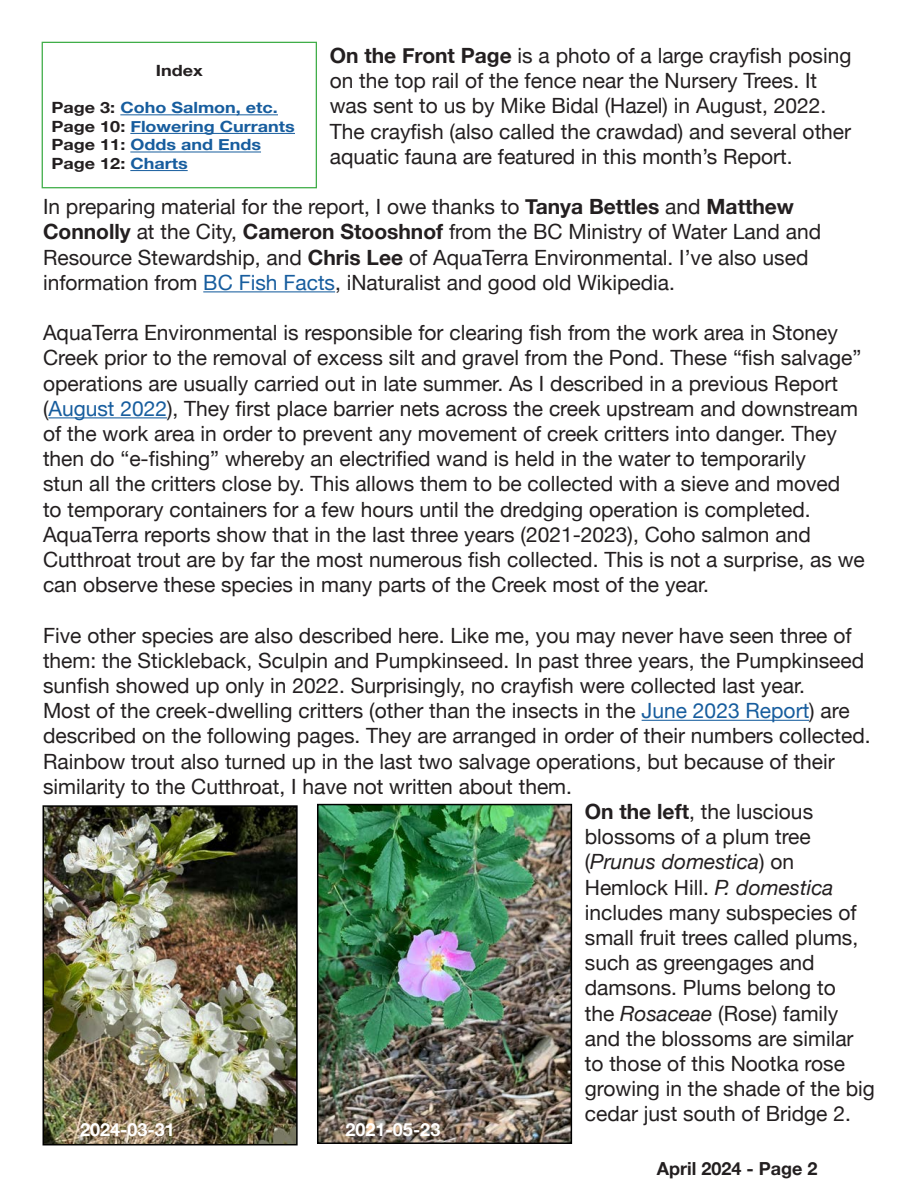
<style>
.page{position:relative;width:918px;height:1188px;background:#fff}
.page>*{position:absolute;margin:0;border:0;box-sizing:border-box;transform-origin:0 0}
.t1{font:21px/25.2px "Helvetica Neue";color:#231f20}
.t2{font:italic 21px "Helvetica Neue";color:#231f20}
.t3{font:700 18px "Helvetica Neue";color:#fff}
.t4{font:700 18px "Helvetica Neue";color:#231f20}
.t5{font:700 15.45px/18.6px "Helvetica Neue";color:#175d9e;scale:1.16 1}
.t6{font:700 15.45px "Helvetica Neue";color:#231f20;scale:1.16 1}
.s1{font-weight:700}
.s2{color:#175d9e}
.s3{font-style:normal}
.s4{font-style:italic}
.s5{color:#231f20}
</style>
<div class="page">
<hr style="left:203px;top:291px;width:132px;height:1px;background:#175d9e">
<hr style="left:48px;top:417px;width:119px;height:1px;background:#175d9e">
<hr style="left:642px;top:720px;width:167px;height:1px;background:#175d9e">
<img style="left:320px;top:807px;width:249px;height:334px">
<div style="left:317px;top:804px;width:255px;height:340px;border:2px solid #000"></div>
<hr style="left:120px;top:114px;width:158px;height:1px;background:#175d9e">
<hr style="left:130px;top:133px;width:165px;height:1px;background:#175d9e">
<hr style="left:130px;top:152px;width:131px;height:1px;background:#175d9e">
<hr style="left:130px;top:170px;width:58px;height:1px;background:#175d9e">
<div style="left:42px;top:42px;width:275px;height:146px;border:1px solid #40ae49"></div>
<img style="left:46px;top:808px;width:249px;height:334px">
<div style="left:43px;top:805px;width:255px;height:340px;border:2px solid #000"></div>
<p class="t1" style="left:330px;top:44px;width:523px"><span class="s1">On the Front Page</span> is a photo of a large crayfish posing on the top rail of the fence near the Nursery Trees. It was sent to us by Mike Bidal (Hazel) in August, 2022.<br>The crayfish (also called the crawdad) and several other aquatic fauna are featured in this month’s Report.</p>
<p class="t1" style="left:43px;top:195px;width:780px">In preparing material for the report, I owe thanks to <span class="s1">Tanya Bettles</span> and <span class="s1">Matthew Connolly</span> at the City, <span class="s1">Cameron Stooshnof</span> from the BC Ministry of Water Land and Resource Stewardship, and <span class="s1">Chris Lee</span> of AquaTerra Environmental. I’ve also used information from <span class="s2">BC Fish Facts</span>, iNaturalist and good old Wikipedia.</p>
<p class="t1" style="left:43px;top:321px;width:823px">AquaTerra Environmental is responsible for clearing fish from the work area in Stoney Creek prior to the removal of excess silt and gravel from the Pond. These “fish salvage” operations are usually carried out in late summer. As I described in a previous Report (<span class="s2">August 2022</span>), They first place barrier nets across the creek upstream and downstream of the work area in order to prevent any movement of creek critters into danger. They then do “e-fishing” whereby an electrified wand is held in the water to temporarily<br>stun all the critters close by. This allows them to be collected with a sieve and moved<br>to temporary containers for a few hours until the dredging operation is completed.<br>AquaTerra reports show that in the last three years (2021-2023), Coho salmon and Cutthroat trout are by far the most numerous fish collected. This is not a surprise, as we can observe these species in many parts of the Creek most of the year.</p>
<p class="t1" style="left:43px;top:624px;width:810px">Five other species are also described here. Like me, you may never have seen three of</p>
<p class="t1" style="left:43px;top:649px;width:823px">them: the Stickleback, Sculpin and Pumpkinseed. In past three years, the Pumpkinseed</p>
<p class="t1" style="left:43px;top:674px;width:763px">sunfish showed up only in 2022. Surprisingly, no crayfish were collected last year.</p>
<p class="t1" style="left:43px;top:699px;width:808px">Most of the creek-dwelling critters (other than the insects in the <span class="s2">June 2023 Report</span>) are</p>
<p class="t1" style="left:43px;top:725px;width:829px">described on the following pages. They are arranged in order of their numbers collected.</p>
<p class="t1" style="left:43px;top:750px;width:793px">Rainbow trout also turned up in the last two salvage operations, but because of their</p>
<p class="t1" style="left:43px;top:775px;width:531px">similarity to the Cutthroat, I have not written about them.</p>
<p class="t1" style="left:585px;top:800px;width:230px"><span class="s1">On the left</span>, the luscious</p>
<p class="t1" style="left:585px;top:825px;width:228px">blossoms of a plum tree</p>
<p class="t2" style="left:585px;top:847px;width:211px"><span class="s3">(</span>Prunus domestica<span class="s3">) on</span></p>
<p class="t1" style="left:585px;top:876px;width:250px">Hemlock Hill. <span class="s4">P. domestica</span></p>
<p class="t1" style="left:585px;top:901px;width:273px">includes many subspecies of</p>
<p class="t1" style="left:585px;top:926px;width:275px">small fruit trees called plums,</p>
<p class="t1" style="left:585px;top:951px;width:231px">such as greengages and</p>
<p class="t1" style="left:585px;top:977px;width:252px">damsons. Plums belong to</p>
<p class="t1" style="left:585px;top:1002px;width:255px">the <span class="s4">Rosaceae</span> (Rose) family</p>
<p class="t1" style="left:585px;top:1027px;width:270px">and the blossoms are similar</p>
<p class="t1" style="left:585px;top:1052px;width:262px">to those of this Nootka rose</p>
<p class="t1" style="left:585px;top:1077px;width:292px">growing in the shade of the big</p>
<p class="t1" style="left:585px;top:1103px;width:268px">cedar just south of Bridge 2.</p>
<p class="t6" style="left:156px;top:59px;width:42px">Index</p>
<p class="t5" style="left:52px;top:99px;width:211px"><span class="s5">Page 3:</span> Coho Salmon, etc.<br><span class="s5">Page 10:</span> Flowering Currants<br><span class="s5">Page 11:</span> Odds and Ends<br><span class="s5">Page 12:</span> Charts</p>
<p class="t3" style="left:80px;top:1116px;width:96px">2024-03-31</p>
<p class="t3" style="left:346px;top:1116px;width:96px">2021-05-23</p>
<p class="t4" style="left:657px;top:1154px;width:162px">April 2024 - Page 2</p>
</div>
